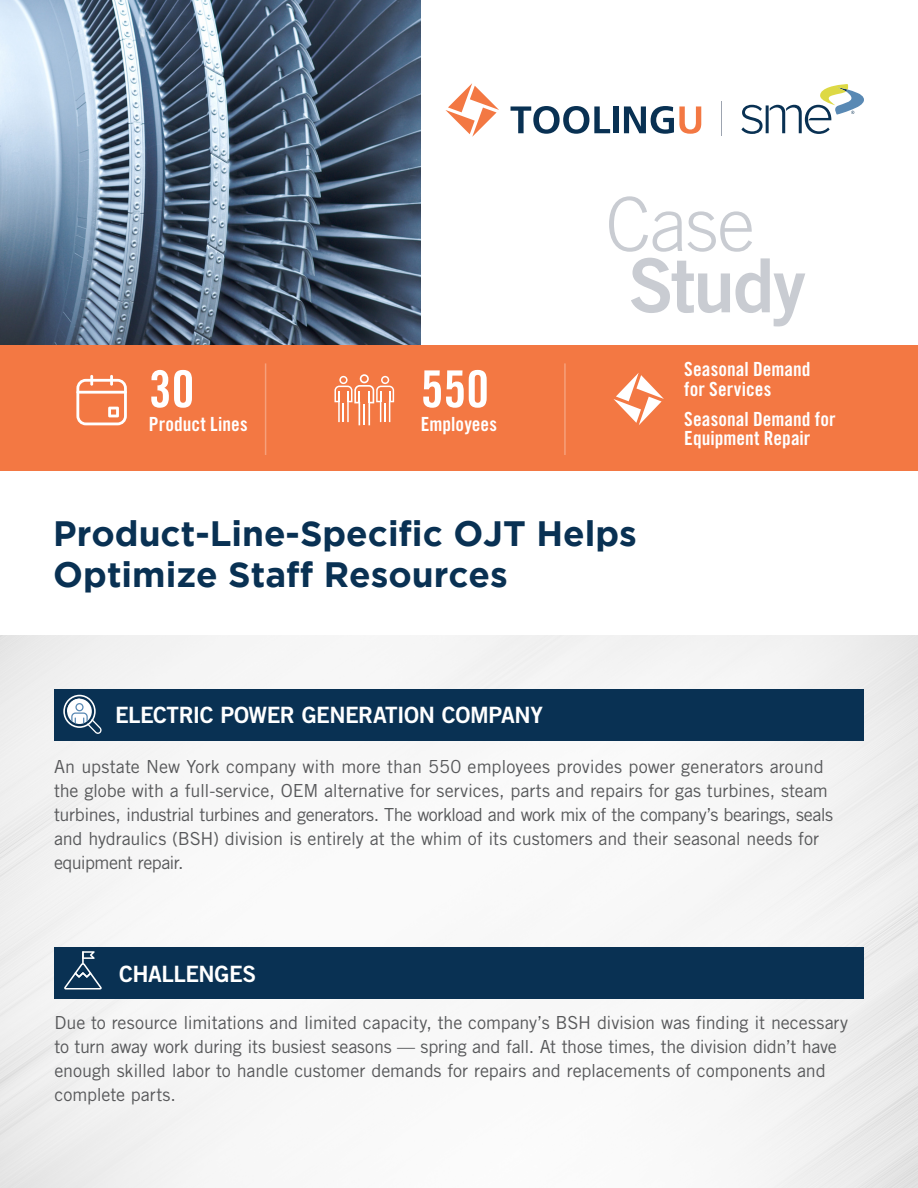
<style>
.page{position:relative;width:918px;height:1188px;background:#fff}
.page>*{position:absolute;margin:0;border:0;box-sizing:border-box;transform-origin:0 0}
.t1{font:74.7px/61.3px "Trade Gothic LT Std Bd 2";letter-spacing:-.025em;color:#c9ccd2}
.t2{font:51px "Trade Gothic LT Std Bd Cn 20";color:#fff}
.Bebas_Neue_HEADERS{font:700 35.25px/41.1px "Gotham";color:#093153}
.t3{font:22.5px "Trade Gothic LT Std Bd 2";letter-spacing:-.025em;color:#fff}
.snapshot_subhead{font:19.5px/19.5px "Trade Gothic LT Std Bd Cn 20";letter-spacing:.005em;color:#fff}
.Body{font:18px/24px "Trade Gothic LT Std";letter-spacing:-.01em;color:#57585a}
.s1{font-family:"Trade Gothic LT Std";font-weight:300}
</style>
<div class="page">
<img style="left:0;top:0;width:421px;height:346px">
<img style="left:0;top:635px;width:918px;height:553px">
<div style="left:54px;top:689px;width:810px;height:52px;background:#093153"></div>
<div style="left:54px;top:947px;width:810px;height:51px;background:#093153"></div>
<svg style="left:64px;top:951px;width:38px;height:39px"></svg>
<svg style="left:63px;top:695px;width:39px;height:39px"></svg>
<svg style="left:445px;top:83px;width:54px;height:54px"></svg>
<svg style="left:511px;top:106px;width:99px;height:28px"></svg>
<div style="left:613px;top:106px;width:5px;height:27px;background:#093153"></div>
<svg style="left:624px;top:106px;width:77px;height:28px"></svg>
<svg style="left:741px;top:84px;width:123px;height:50px"></svg>
<hr style="left:721px;top:102px;width:1px;height:34px;background:#9da4b0">
<div style="left:0;top:346px;width:918px;height:125px;background:#f37843"></div>
<svg style="left:614px;top:373px;width:50px;height:52px"></svg>
<svg style="left:76px;top:375px;width:51px;height:50px"></svg>
<svg style="left:334px;top:374px;width:60px;height:51px"></svg>
<hr style="left:265px;top:363px;width:1px;height:92px;background:#fff">
<hr style="left:564px;top:363px;width:2px;height:92px;background:#fff">
<p class="t2" style="left:149px;top:358px;width:47px">30</p>
<p class="snapshot_subhead" style="left:149px;top:414px;width:100px">Product Lines</p>
<p class="t2" style="left:421px;top:358px;width:70px">550</p>
<p class="snapshot_subhead" style="left:421px;top:414px;width:78px">Employees</p>
<p class="t1" style="left:628px;top:192px;width:179px;text-indent:-23px"><span class="s1">Case<br></span>Study</p>
<p class="snapshot_subhead" style="left:684px;top:359px;width:128px">Seasonal Demand for Services</p>
<p class="snapshot_subhead" style="left:684px;top:409px;width:153px">Seasonal Demand for<br>Equipment Repair</p>
<p class="Bebas_Neue_HEADERS" style="left:53px;top:512px;width:585px">Product-Line-Specific OJT Helps<br>Optimize Staff Resources</p>
<p class="t3" style="left:115px;top:701px;width:429px">ELECTRIC POWER GENERATION COMPANY</p>
<p class="Body" style="left:54px;top:754px;width:781px">An upstate New York company with more than 550 employees provides power generators around the globe with a full-service, OEM alternative for services, parts and repairs for gas turbines, steam turbines, industrial turbines and generators. The workload and work mix of the company’s bearings, seals and hydraulics (BSH) division is entirely at the whim of its customers and their seasonal needs for equipment repair.</p>
<p class="t3" style="left:119px;top:960px;width:139px">CHALLENGES</p>
<p class="Body" style="left:54px;top:1010px;width:795px">Due to resource limitations and limited capacity, the company’s BSH division was finding it necessary to turn away work during its busiest seasons — spring and fall. At those times, the division didn’t have enough skilled labor to handle customer demands for repairs and replacements of components and complete parts.</p>
</div>
